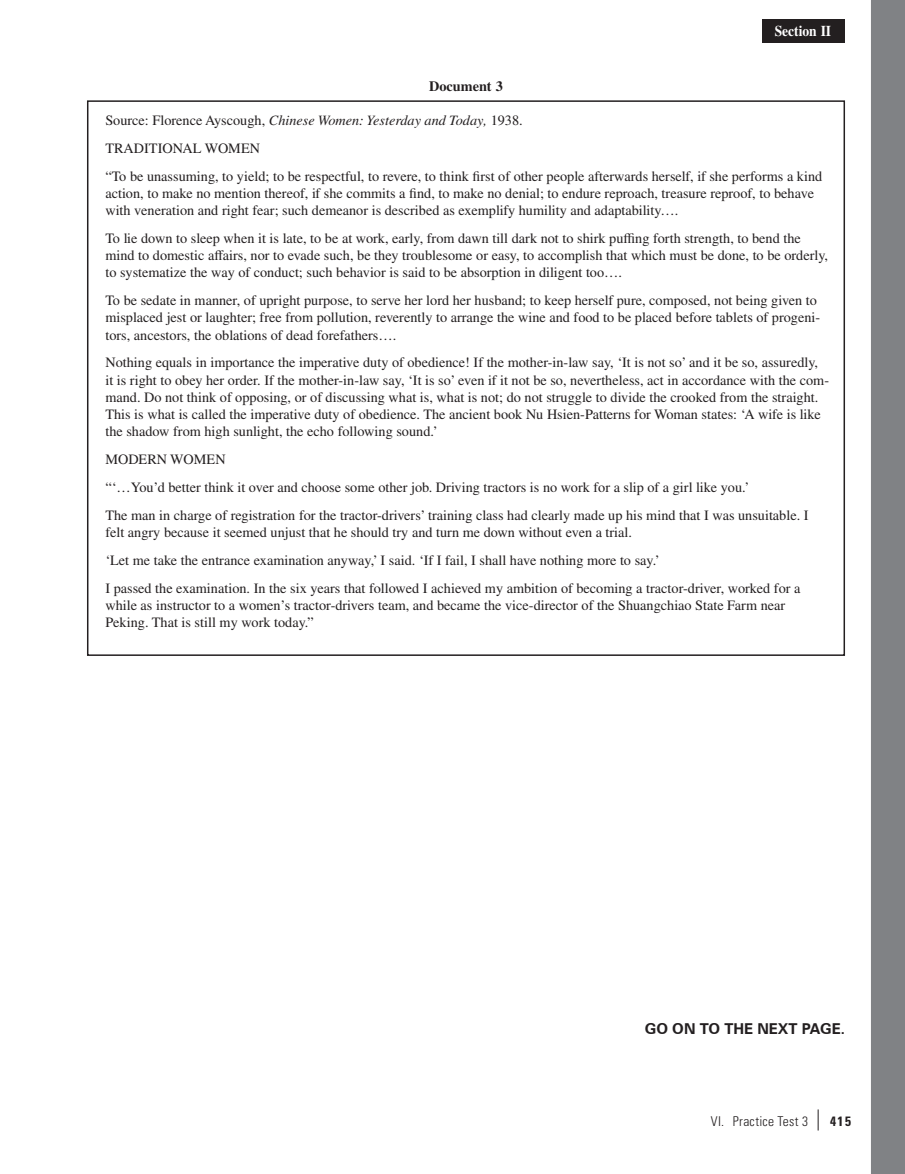
<style>
.page{position:relative;width:905px;height:1174px;background:#fff}
.page>*{position:absolute;margin:0;border:0;box-sizing:border-box;transform-origin:0 0}
.t1{font:700 15px "Zurich BT";color:#231f20}
.t2{font:700 15px "Times LT Pro";color:#fff;scale:.9 1}
.t3{font:14.25px/17.1px "Times LT Pro";color:#231f20}
.t4{font:700 14.25px "Times LT Pro";color:#231f20}
.t5{font:300 condensed 13.5px "Univers LT Pro";letter-spacing:.025em;color:#231f20}
.s1{font-style:italic}
.s2{font-weight:400;font-size:21px}
.s3{font-weight:700}
</style>
<div class="page">
<div style="left:761px;top:20px;width:82px;height:23px;background:#231f20"></div>
<div style="left:871px;top:0;width:34px;height:1174px;background:#808285"></div>
<p class="t2" style="left:774px;top:22px;width:64px">Section II</p>
<p class="t4" style="left:429px;top:77px;width:75px">Document 3</p>
<p class="t3" style="left:105px;top:106px;width:718px;line-height:27.9px">Source: Florence Ayscough, <span class="s1">Chinese Women: Yesterday and Today,</span> 1938.<br>TRADITIONAL WOMEN<br>“To be unassuming, to yield; to be respectful, to revere, to think first of other people afterwards herself, if she performs a kind</p>
<p class="t3" style="left:105px;top:184px;width:709px">action, to make no mention thereof, if she commits a find, to make no denial; to endure reproach, treasure reproof, to behave with veneration and right fear; such demeanor is described as exemplify humility and adaptability….</p>
<p class="t3" style="left:105px;top:229px;width:724px">To lie down to sleep when it is late, to be at work, early, from dawn till dark not to shirk puffing forth strength, to bend the mind to domestic affairs, nor to evade such, be they troublesome or easy, to accomplish that which must be done, to be orderly, to systematize the way of conduct; such behavior is said to be absorption in diligent too….</p>
<p class="t3" style="left:105px;top:292px;width:716px">To be sedate in manner, of upright purpose, to serve her lord her husband; to keep herself pure, composed, not being given to misplaced jest or laughter; free from pollution, reverently to arrange the wine and food to be placed before tablets of progeni&shy;tors, ancestors, the oblations of dead forefathers….</p>
<p class="t3" style="left:105px;top:354px;width:725px">Nothing equals in importance the imperative duty of obedience! If the mother-in-law say, ‘It is not so’ and it be so, assuredly, it is right to obey her order. If the mother-in-law say, ‘It is so’ even if it not be so, nevertheless, act in accordance with the com&shy;mand. Do not think of opposing, or of discussing what is, what is not; do not struggle to divide the crooked from the straight.<br>This is what is called the imperative duty of obedience. The ancient book Nu Hsien-Patterns for Woman states: ‘A wife is like the shadow from high sunlight, the echo following sound.’</p>
<p class="t3" style="left:105px;top:445px;width:704px;line-height:27.9px">MODERN WOMEN<br>“‘…You’d better think it over and choose some other job. Driving tractors is no work for a slip of a girl like you.’<br>The man in charge of registration for the tractor-drivers’ training class had clearly made up his mind that I was unsuitable. I</p>
<p class="t3" style="left:105px;top:517px;width:696px;line-height:27.9px">felt angry because it seemed unjust that he should try and turn me down without even a trial.<br>‘Let me take the entrance examination anyway,’ I said. ‘If I fail, I shall have nothing more to say.’<br>I passed the examination. In the six years that followed I achieved my ambition of becoming a tractor-driver, worked for a</p>
<p class="t3" style="left:105px;top:596px;width:681px">while as instructor to a women’s tractor-drivers team, and became the vice-director of the Shuangchiao State Farm near<br>Peking. That is still my work today.”</p>
<p class="t1" style="left:644px;top:1018px;width:202px">GO ON TO THE NEXT PAGE.</p>
<p class="t5" style="left:710px;top:1111px;width:142px">VI. Practice Test 3 <span class="s2">|</span> <span class="s3">415</span></p>
</div>
